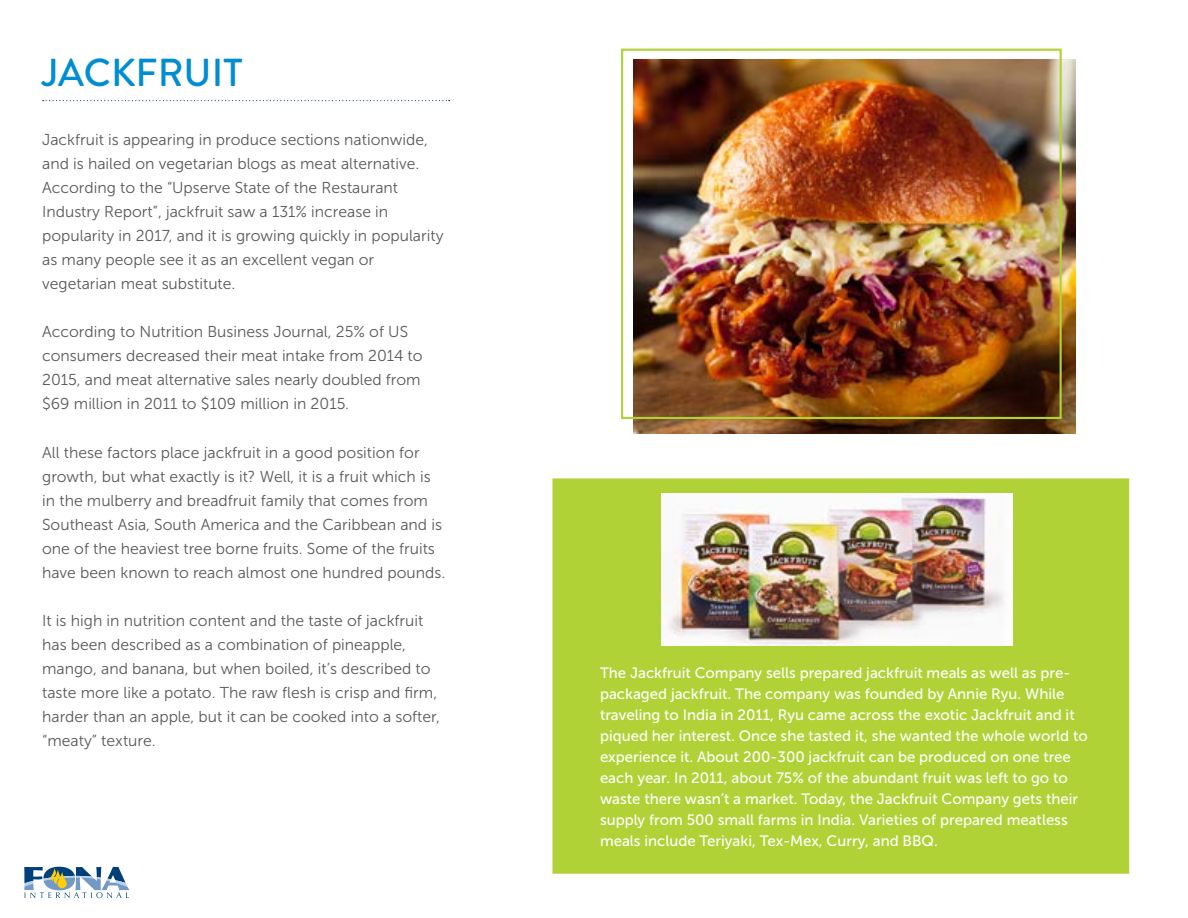
<style>
.page{position:relative;width:1188px;height:918px;background:#fff}
.page>*{position:absolute;margin:0;border:0;box-sizing:border-box;transform-origin:0 0}
.t1{font:500 39px "Brandon Grotesque";color:#008dd2}
.t2{font:15.75px/24px "Museo Sans 300";color:#58595b}
.t3{font:15px/21px "Museo Sans 500";color:#fff}
</style>
<div class="page">
<svg style="left:24px;top:867px;width:105px;height:31px"></svg>
<svg style="left:43px;top:100px;width:407px;height:1px"></svg>
<div style="left:552px;top:478px;width:577px;height:396px;background:#b0d236;border:2px solid #b0d236"></div>
<img style="left:662px;top:493px;width:350px;height:153px">
<img style="left:634px;top:59px;width:442px;height:374px">
<div style="left:621px;top:49px;width:441px;height:370px;border:2px solid #b0d236"></div>
<h1 class="t1" style="left:42px;top:46px;width:202px">JACKFRUIT</h1>
<p class="t2" style="left:42px;top:128px;width:403px">Jackfruit is appearing in produce sections nationwide, and is hailed on vegetarian blogs as meat alternative.<br>According to the “Upserve State of the Restaurant Industry Report”, jackfruit saw a 131% increase in popularity in 2017, and it is growing quickly in popularity as many people see it as an excellent vegan or vegetarian meat substitute.</p>
<p class="t2" style="left:42px;top:320px;width:382px">According to Nutrition Business Journal, 25% of US consumers decreased their meat intake from 2014 to 2015, and meat alternative sales nearly doubled from $69 million in 2011 to $109 million in 2015.</p>
<p class="t2" style="left:42px;top:440px;width:405px">All these factors place jackfruit in a good position for growth, but what exactly is it? Well, it is a fruit which is in the mulberry and breadfruit family that comes from Southeast Asia, South America and the Caribbean and is one of the heaviest tree borne fruits. Some of the fruits have been known to reach almost one hundred pounds.</p>
<p class="t2" style="left:42px;top:608px;width:399px">It is high in nutrition content and the taste of jackfruit has been described as a combination of pineapple, mango, and banana, but when boiled, it’s described to taste more like a potato. The raw flesh is crisp and firm, harder than an apple, but it can be cooked into a softer, “meaty” texture.</p>
<p class="t3" style="left:600px;top:662px;width:489px">The Jackfruit Company sells prepared jackfruit meals as well as pre&shy;packaged jackfruit. The company was founded by Annie Ryu. While traveling to India in 2011, Ryu came across the exotic Jackfruit and it piqued her interest. Once she tasted it, she wanted the whole world to experience it. About 200-300 jackfruit can be produced on one tree each year. In 2011, about 75% of the abundant fruit was left to go to waste there wasn’t a market. Today, the Jackfruit Company gets their supply from 500 small farms in India. Varieties of prepared meatless meals include Teriyaki, Tex-Mex, Curry, and BBQ.</p>
</div>
